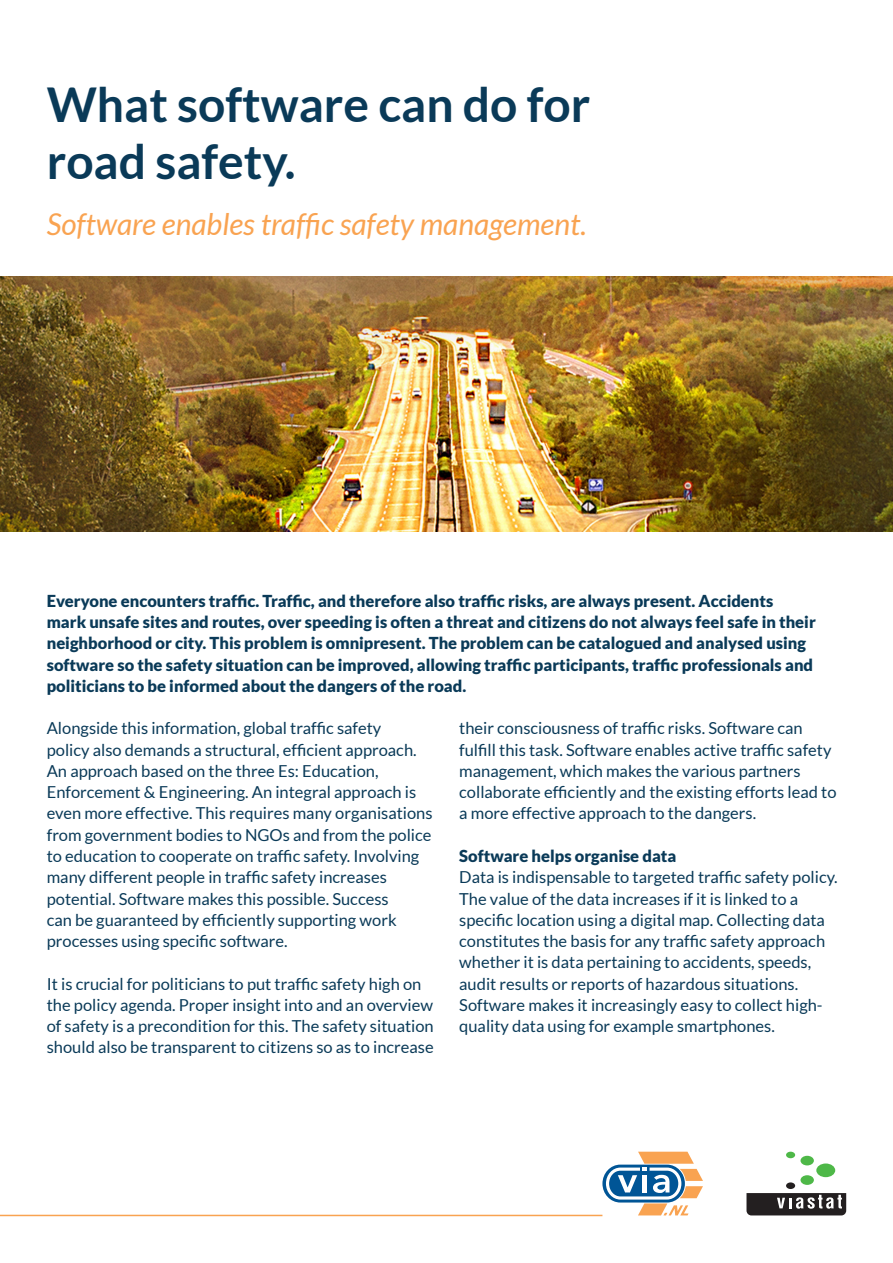
<style>
.page{position:relative;width:893px;height:1263px;background:#fff}
.page>*{position:absolute;margin:0;border:0;box-sizing:border-box;transform-origin:0 0}
.t1{font:700 48px/57.6px "Lato";color:#0a3a58}
.t2{font:italic 30px "Lato";color:#f9a351}
.t3{font:16.5px/21.3px "Lato";color:#0a3a58}
.t4{font:900 16.5px/21.3px "Lato";color:#0a3a58}
</style>
<div class="page">
<img style="left:0;top:276px;width:893px;height:255px">
<div style="left:786px;top:1182px;width:9px;height:7px;background:#231f20;border-radius:50%"></div>
<div style="left:816px;top:1163px;width:19px;height:14px;background:#4eb848;border-radius:50%"></div>
<div style="left:786px;top:1152px;width:9px;height:6px;background:#4eb848;border-radius:50%"></div>
<div style="left:800px;top:1156px;width:14px;height:9px;background:#4eb848;border-radius:50%"></div>
<div style="left:800px;top:1175px;width:14px;height:10px;background:#4eb848;border-radius:50%"></div>
<svg style="left:746px;top:1193px;width:100px;height:22px;background:#464243"></svg>
<hr style="left:0;top:1215px;width:602px;height:1px;background:#f9a351">
<svg style="left:602px;top:1152px;width:101px;height:63px"></svg>
<p class="t1" style="left:47px;top:75px;width:545px">What software can do for road safety.</p>
<p class="t2" style="left:47px;top:207px;width:542px">Software enables traffic safety management.</p>
<p class="t4" style="left:47px;top:590px;width:770px">Everyone encounters traffic. Traffic, and therefore also traffic risks, are always present. Accidents mark unsafe sites and routes, over speeding is often a threat and citizens do not always feel safe in their neighborhood or city. This problem is omnipresent. The problem can be catalogued and analysed using software so the safety situation can be improved, allowing traffic participants, traffic professionals and politicians to be informed about the dangers of the road.</p>
<p class="t3" style="left:47px;top:718px;width:387px">Alongside this information, global traffic safety<br>policy also demands a structural, efficient approach.<br>An approach based on the three Es: Education, Enforcement &amp; Engineering. An integral approach is even more effective. This requires many organisations from government bodies to NGOs and from the police to education to cooperate on traffic safety. Involving many different people in traffic safety increases potential. Software makes this possible. Success<br>can be guaranteed by efficiently supporting work processes using specific software.</p>
<p class="t3" style="left:47px;top:973px;width:388px">It is crucial for politicians to put traffic safety high on the policy agenda. Proper insight into and an overview of safety is a precondition for this. The safety situation should also be transparent to citizens so as to increase</p>
<p class="t3" style="left:459px;top:718px;width:379px">their consciousness of traffic risks. Software can fulfill this task. Software enables active traffic safety management, which makes the various partners collaborate efficiently and the existing efforts lead to a more effective approach to the dangers.</p>
<p class="t4" style="left:459px;top:845px;width:219px">Software helps organise data</p>
<p class="t3" style="left:459px;top:866px;width:380px">Data is indispensable to targeted traffic safety policy.<br>The value of the data increases if it is linked to a specific location using a digital map. Collecting data constitutes the basis for any traffic safety approach whether it is data pertaining to accidents, speeds, audit results or reports of hazardous situations.<br>Software makes it increasingly easy to collect high&shy;quality data using for example smartphones.</p>
</div>
